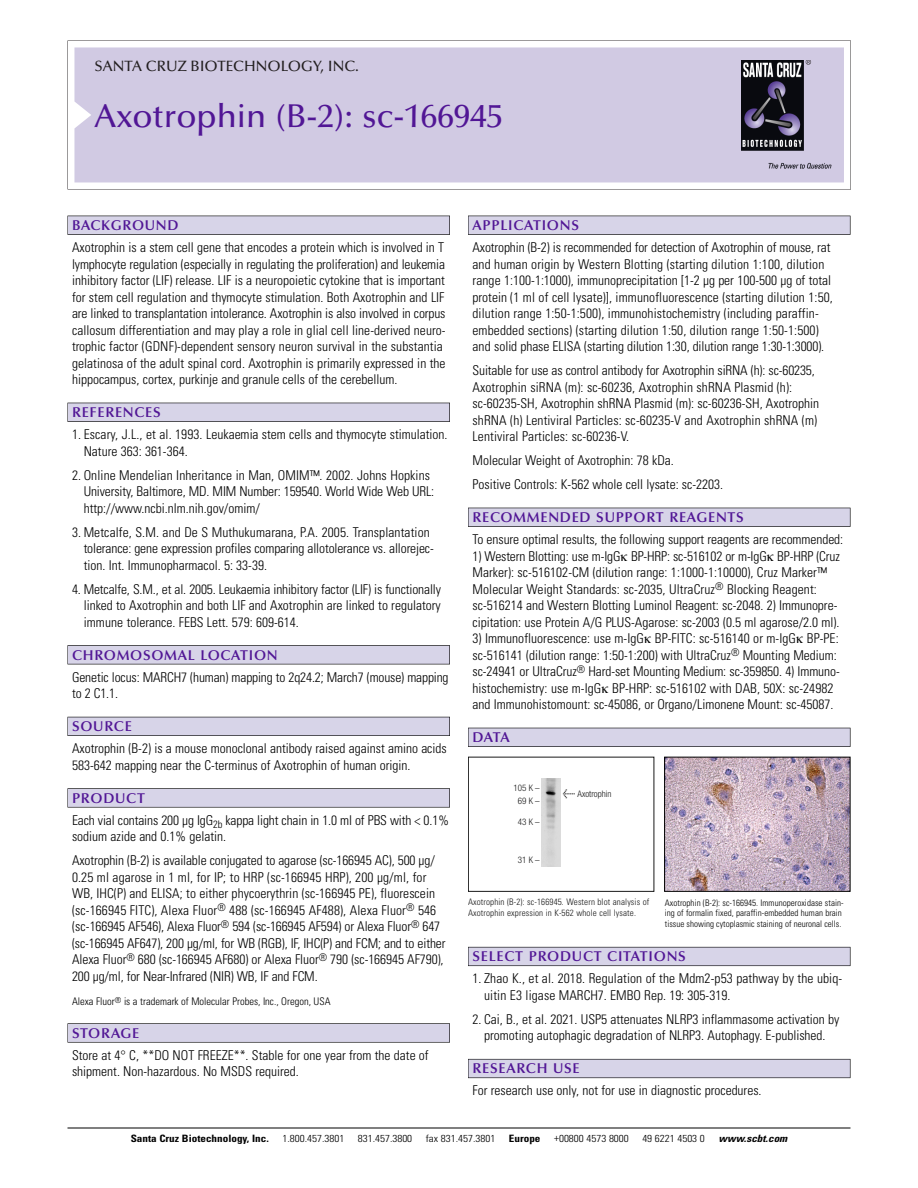
<style>
.page{position:relative;width:918px;height:1188px;background:#fff}
.page>*{position:absolute;margin:0;border:0;box-sizing:border-box;transform-origin:0 0}
.t1{font:500 33px "Optima";color:#511695}
.t2{font:500 15px "Optima";color:#231f20}
.t3{font:600 14.25px "Optima";letter-spacing:.05em;color:#511695}
.t4{font:300 condensed 13.5px/16.5px "Univers";color:#000}
.t5{font:300 condensed 10.5px "Univers";color:#000}
.t6{font:300 condensed 10.2px "Univers";color:#000;scale:1.1 1}
.t7{font:700 condensed 10.2px "Univers";color:#000;scale:1.1 1}
.t8{font:italic 700 condensed 10.2px "Univers";color:#000;scale:1.1 1}
.t9{font:300 condensed 9px/10.5px "Univers";letter-spacing:.005em;color:#000}
.t10{font:300 condensed 9px/10.5px "Univers";letter-spacing:.015em;color:#191919}
.t11{font:300 condensed 9px/13.5px "Helvetica Neue";color:#191919;text-align:center}
.s1{font-family:"Meta Plus";font-weight:400;font-stretch:normal;font-size:10.5px}
</style>
<div class="page">
<svg style="left:68px;top:40px;width:783px;height:149px"></svg>
<div style="left:74px;top:47px;width:770px;height:135px;background:#d1cae3"></div>
<img style="left:741px;top:60px;width:90px;height:108px">
<div style="left:68px;top:216px;width:382px;height:19px;background:#535256"></div>
<div style="left:68px;top:216px;width:381px;height:18px;background:#d7d4e8"></div>
<div style="left:68px;top:403px;width:382px;height:19px;background:#525156"></div>
<div style="left:68px;top:403px;width:381px;height:18px;background:#d7d4e8"></div>
<div style="left:68px;top:645px;width:382px;height:19px;background:#545357"></div>
<div style="left:68px;top:646px;width:381px;height:18px;background:#d7d4e8"></div>
<div style="left:68px;top:717px;width:382px;height:19px;background:#535259"></div>
<div style="left:68px;top:717px;width:381px;height:18px;background:#d7d4e8"></div>
<svg style="left:68px;top:788px;width:382px;height:20px"></svg>
<div style="left:68px;top:789px;width:381px;height:18px;background:#d7d4e8"></div>
<svg style="left:68px;top:1023px;width:382px;height:20px"></svg>
<div style="left:68px;top:1024px;width:381px;height:18px;background:#d7d4e8"></div>
<div style="left:468px;top:216px;width:382px;height:19px;background:#535256"></div>
<div style="left:468px;top:216px;width:382px;height:18px;background:#d7d4e8"></div>
<div style="left:468px;top:508px;width:382px;height:19px;background:#525156"></div>
<div style="left:468px;top:508px;width:382px;height:18px;background:#d7d4e8"></div>
<div style="left:468px;top:728px;width:382px;height:19px;background:#515057"></div>
<div style="left:468px;top:728px;width:382px;height:18px;background:#d7d4e8"></div>
<div style="left:468px;top:947px;width:382px;height:19px;background:#64626c"></div>
<div style="left:468px;top:947px;width:382px;height:18px;background:#d7d4e8"></div>
<div style="left:468px;top:1059px;width:382px;height:19px;background:#686770"></div>
<div style="left:468px;top:1060px;width:382px;height:18px;background:#d7d4e8"></div>
<hr style="left:68px;top:1128px;width:782px;height:1px;background:#000">
<img style="left:666px;top:759px;width:182px;height:131px">
<div style="left:664px;top:757px;width:186px;height:135px;border:1px solid #000"></div>
<div style="left:468px;top:757px;width:186px;height:135px;border:1px solid #191919"></div>
<img style="left:542px;top:779px;width:19px;height:88px">
<p class="t2" style="left:94px;top:60px;width:266px">SANTA CRUZ BIOTECHNOLOGY, INC.</p>
<p class="t1" style="left:94px;top:102px;width:410px">Axotrophin (B-2): sc-166945</p>
<p class="t3" style="left:72px;top:219px;width:108px">BACKGROUND</p>
<p class="t4" style="left:72px;top:240px;width:375px">Axotrophin is a stem cell gene that encodes a protein which is involved in T lymphocyte regulation (especially in regulating the proliferation) and leukemia inhibitory factor (LIF) release. LIF is a neuropoietic cytokine that is important for stem cell regulation and thymocyte stimulation. Both Axotrophin and LIF are linked to transplantation intolerance. Axotrophin is also involved in corpus callosum differentiation and may play a role in glial cell line-derived neuro&shy;trophic factor (GDNF)-dependent sensory neuron survival in the substantia gelatinosa of the adult spinal cord. Axotrophin is primarily expressed in the hippocampus, cortex, purkinje and granule cells of the cerebellum.</p>
<p class="t3" style="left:72px;top:406px;width:90px">REFERENCES</p>
<p class="t4" style="left:84px;top:427px;width:365px;text-indent:-12px">1. Escary, J.L., et al. 1993. Leukaemia stem cells and thymocyte stimulation.<br>Nature 363: 361-364.</p>
<p class="t4" style="left:84px;top:468px;width:352px;text-indent:-12px">2. Online Mendelian Inheritance in Man, OMIM™. 2002. Johns Hopkins<br>University, Baltimore, MD. MIM Number: 159540. World Wide Web URL: http://www.ncbi.nlm.nih.gov/omim/</p>
<p class="t4" style="left:84px;top:525px;width:352px;text-indent:-12px">3. Metcalfe, S.M. and De S Muthukumarana, P.A. 2005. Transplantation tolerance: gene expression profiles comparing allotolerance vs. allorejec&shy;tion. Int. Immunopharmacol. 5: 33-39.</p>
<p class="t4" style="left:84px;top:582px;width:359px;text-align:justify;text-indent:-12px">4. Metcalfe, S.M., et al. 2005. Leukaemia inhibitory factor (LIF) is functionally linked to Axotrophin and both LIF and Axotrophin are linked to regulatory immune tolerance. FEBS Lett. 579: 609-614.</p>
<p class="t3" style="left:72px;top:649px;width:207px">CHROMOSOMAL LOCATION</p>
<p class="t4" style="left:72px;top:670px;width:378px">Genetic locus: MARCH7 (human) mapping to 2q24.2; March7 (mouse) mapping to 2 C1.1.</p>
<p class="t3" style="left:72px;top:720px;width:61px">SOURCE</p>
<p class="t4" style="left:72px;top:742px;width:376px">Axotrophin (B-2) is a mouse monoclonal antibody raised against amino acids<br>583-642 mapping near the C-terminus of Axotrophin of human origin.</p>
<p class="t3" style="left:72px;top:792px;width:74px">PRODUCT</p>
<p class="t4" style="left:72px;top:813px;width:379px">Each vial contains 200 µg IgG<sub>2b</sub> kappa light chain in 1.0 ml of PBS with &lt; 0.1% sodium azide and 0.1% gelatin.</p>
<p class="t4" style="left:72px;top:854px;width:375px">Axotrophin (B-2) is available conjugated to agarose (sc-166945 AC), 500 µg/ 0.25 ml agarose in 1 ml, for IP; to HRP (sc-166945 HRP), 200 µg/ml, for WB, IHC(P) and ELISA; to either phycoerythrin (sc-166945 PE), fluorescein (sc-166945 FITC), Alexa Fluor<sup>®</sup> 488 (sc-166945 AF488), Alexa Fluor<sup>®</sup> 546 (sc-166945 AF546), Alexa Fluor<sup>®</sup> 594 (sc-166945 AF594) or Alexa Fluor<sup>®</sup> 647 (sc-166945 AF647), 200 µg/ml, for WB (RGB), IF, IHC(P) and FCM; and to either Alexa Fluor<sup>®</sup> 680 (sc-166945 AF680) or Alexa Fluor<sup>®</sup> 790 (sc-166945 AF790), 200 µg/ml, for Near-Infrared (NIR) WB, IF and FCM.</p>
<p class="t5" style="left:72px;top:997px;width:260px">Alexa Fluor<sup>®</sup> is a trademark of Molecular Probes, Inc., Oregon, USA</p>
<p class="t3" style="left:72px;top:1027px;width:69px">STORAGE</p>
<p class="t4" style="left:72px;top:1048px;width:358px">Store at 4° C, **DO NOT FREEZE**. Stable for one year from the date of shipment. Non-hazardous. No MSDS required.</p>
<p class="t3" style="left:473px;top:219px;width:108px">APPLICATIONS</p>
<p class="t4" style="left:473px;top:240px;width:362px">Axotrophin (B-2) is recommended for detection of Axotrophin of mouse, rat and human origin by Western Blotting (starting dilution 1:100, dilution range 1:100-1:1000), immunoprecipitation [1-2 µg per 100-500 µg of total protein (1 ml of cell lysate)], immunofluorescence (starting dilution 1:50, dilution range 1:50-1:500), immunohistochemistry (including paraffin&shy;embedded sections) (starting dilution 1:50, dilution range 1:50-1:500) and solid phase ELISA (starting dilution 1:30, dilution range 1:30-1:3000).</p>
<p class="t4" style="left:473px;top:363px;width:348px">Suitable for use as control antibody for Axotrophin siRNA (h): sc-60235, Axotrophin siRNA (m): sc-60236, Axotrophin shRNA Plasmid (h): sc-60235-SH, Axotrophin shRNA Plasmid (m): sc-60236-SH, Axotrophin shRNA (h) Lentiviral Particles: sc-60235-V and Axotrophin shRNA (m)<br>Lentiviral Particles: sc-60236-V.</p>
<p class="t4" style="left:473px;top:453px;width:203px">Molecular Weight of Axotrophin: 78 kDa.</p>
<p class="t4" style="left:473px;top:477px;width:252px">Positive Controls: K-562 whole cell lysate: sc-2203.</p>
<p class="t3" style="left:473px;top:511px;width:273px">RECOMMENDED SUPPORT REAGENTS</p>
<p class="t4" style="left:473px;top:532px;width:372px">To ensure optimal results, the following support reagents are recommended:</p>
<p class="t4" style="left:473px;top:549px;width:369px">1) Western Blotting: use m-IgG BP-HRP: sc-516102 or m-IgG BP-HRP (Cruz Marker): sc-516102-CM (dilution range: 1:1000-1:10000), Cruz Marker™ Molecular Weight Standards: sc-2035, UltraCruz<sup>®</sup> Blocking Reagent: sc-516214 and Western Blotting Luminol Reagent: sc-2048. 2) Immunopre&shy;cipitation: use Protein A/G PLUS-Agarose: sc-2003 (0.5 ml agarose/2.0 ml).</p>
<p class="t4" style="left:473px;top:631px;width:369px">3) Immunofluorescence: use m-IgG BP-FITC: sc-516140 or m-IgG BP-PE: sc-516141 (dilution range: 1:50-1:200) with UltraCruz<sup>®</sup> Mounting Medium: sc-24941 or UltraCruz<sup>®</sup> Hard-set Mounting Medium: sc-359850. 4) Immuno&shy;histochemistry: use m-IgG BP-HRP: sc-516102 with DAB, 50X: sc-24982 and Immunohistomount: sc-45086, or Organo/Limonene Mount: sc-45087.</p>
<p class="t3" style="left:473px;top:731px;width:39px">DATA</p>
<p class="t11" style="left:514px;top:781px;width:28px">105 K –<br>69K–</p>
<p class="t11" style="left:518px;top:816px;width:23px">43K–</p>
<p class="t11" style="left:518px;top:853px;width:23px">31K–</p>
<p class="t11" style="left:563px;top:788px;width:50px"><span class="s1">&lt;</span> Axotrophin</p>
<p class="t10" style="left:468px;top:898px;width:183px">Axotrophin (B-2): sc-166945. Western blot analysis of<br>Axotrophin expression in K-562 whole cell lysate.</p>
<p class="t9" style="left:665px;top:898px;width:180px">Axotrophin (B-2): sc-166945. Immunoperoxidase stain&shy;ing of formalin fixed, paraffin-embedded human brain tissue showing cytoplasmic staining of neuronal cells.</p>
<p class="t3" style="left:473px;top:951px;width:215px">SELECT PRODUCT CITATIONS</p>
<p class="t4" style="left:484px;top:972px;width:360px;text-indent:-12px">1. Zhao K., et al. 2018. Regulation of the Mdm2-p53 pathway by the ubiq&shy;uitin E3 ligase MARCH7. EMBO Rep. 19: 305-319.</p>
<p class="t4" style="left:473px;top:1012px;width:368px;text-align:center">2. Cai, B., et al. 2021. USP5 attenuates NLRP3 inflammasome activation by promoting autophagic degradation of NLRP3. Autophagy. E-published.</p>
<p class="t3" style="left:473px;top:1063px;width:109px">RESEARCH USE</p>
<p class="t4" style="left:473px;top:1084px;width:291px">For research use only, not for use in diagnostic procedures.</p>
<p class="t7" style="left:131px;top:1135px;width:127px">Santa Cruz Biotechnology, Inc.</p>
<p class="t6" style="left:282px;top:1135px;width:58px">1.800.457.3801</p>
<p class="t6" style="left:358px;top:1135px;width:51px">831.457.3800</p>
<p class="t6" style="left:426px;top:1135px;width:65px">fax 831.457.3801</p>
<p class="t7" style="left:509px;top:1135px;width:30px">Europe</p>
<p class="t6" style="left:554px;top:1135px;width:69px">+00800 4573 8000</p>
<p class="t6" style="left:642px;top:1135px;width:58px">49 6221 4503 0</p>
<p class="t8" style="left:719px;top:1135px;width:66px">www.scbt.com</p>
</div>
